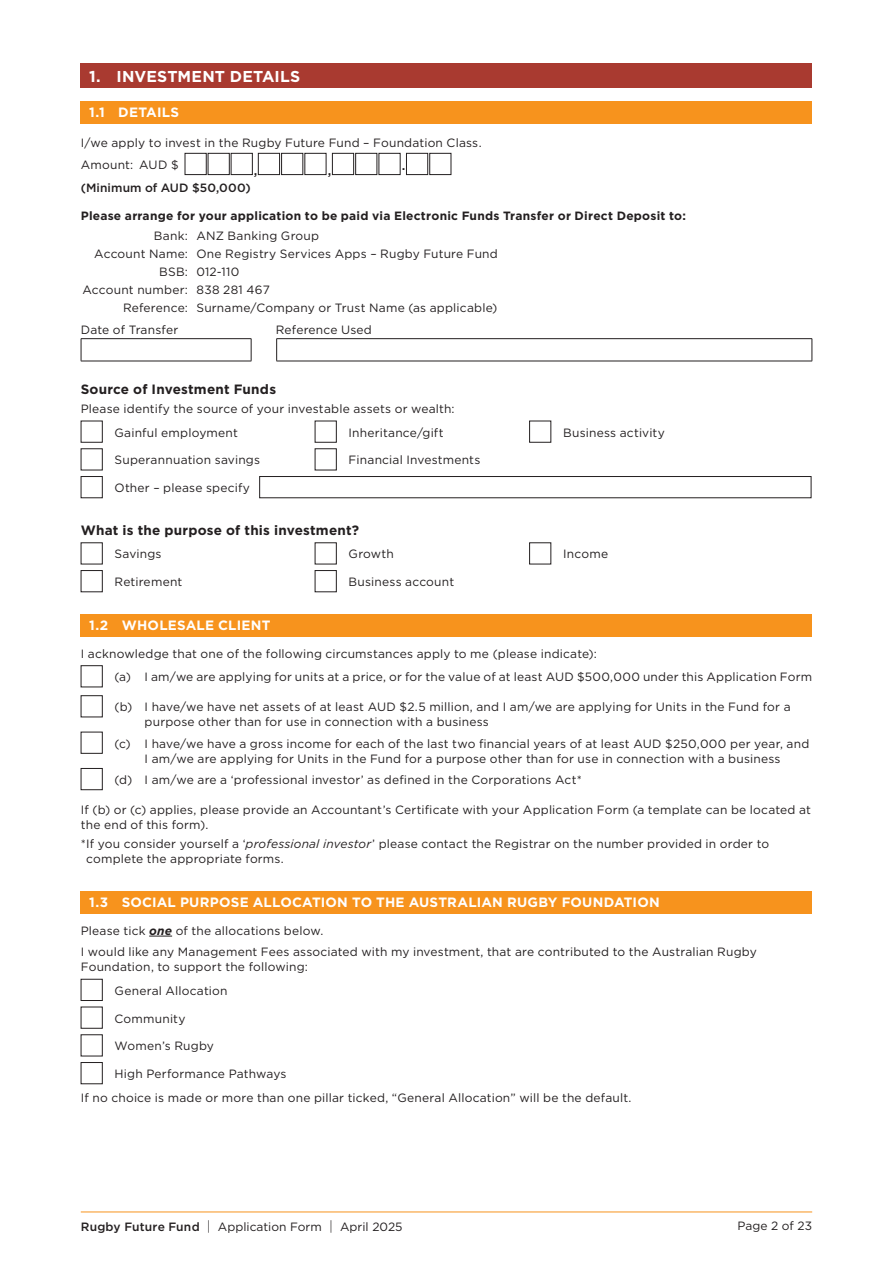
<style>
.page{position:relative;width:893px;height:1263px;background:#fff}
.page>*{position:absolute;margin:0;border:0;box-sizing:border-box;transform-origin:0 0}
.t1{font:700 15.75px "Gotham";letter-spacing:.01em;color:#fff}
.t2{font:700 13.5px "Gotham";letter-spacing:.015em;color:#fff}
.t3{font:700 13.5px "Gotham";letter-spacing:.015em;color:#231f20}
.t4{font:500 13.5px "Gotham";color:#231f20}
.t5{font:12px/23.5px "Gotham";letter-spacing:.015em;color:#231f20}
.t6{font:700 12px "Gotham";letter-spacing:.02em;color:#231f20}
.t7{font:500 12px "Gotham";letter-spacing:.01em;color:#231f20}
.s1{font-style:italic}
.s2{font-weight:700;font-style:italic}
.s3{font-weight:500}
.s4{font-weight:300;font-size:13.5px}
</style>
<div class="page">
<hr style="left:81px;top:1211px;width:731px;height:1px;background:#f7931d">
<svg style="left:149px;top:936px;width:23px;height:1px"></svg>
<div style="left:81px;top:64px;width:731px;height:24px;background:#a93a30"></div>
<div style="left:81px;top:101px;width:731px;height:22px;background:#f7931d"></div>
<div style="left:185px;top:153px;width:22px;height:22px;border:1px solid #231f20"></div>
<div style="left:208px;top:153px;width:22px;height:22px;border:1px solid #231f20"></div>
<div style="left:231px;top:153px;width:22px;height:22px;border:1px solid #231f20"></div>
<div style="left:258px;top:153px;width:22px;height:22px;border:1px solid #231f20"></div>
<div style="left:281px;top:153px;width:22px;height:22px;border:1px solid #231f20"></div>
<div style="left:305px;top:153px;width:21px;height:22px;border:1px solid #231f20"></div>
<div style="left:332px;top:153px;width:22px;height:22px;border:1px solid #231f20"></div>
<div style="left:355px;top:153px;width:22px;height:22px;border:1px solid #231f20"></div>
<div style="left:379px;top:153px;width:21px;height:22px;border:1px solid #231f20"></div>
<div style="left:406px;top:153px;width:22px;height:22px;border:1px solid #231f20"></div>
<div style="left:429px;top:153px;width:22px;height:22px;border:1px solid #231f20"></div>
<hr style="left:81px;top:338px;width:170px;height:1px;background:#231f20">
<svg style="left:81px;top:339px;width:1px;height:22px"></svg>
<svg style="left:251px;top:339px;width:1px;height:22px"></svg>
<hr style="left:276px;top:338px;width:536px;height:1px;background:#231f20">
<svg style="left:276px;top:339px;width:1px;height:22px"></svg>
<svg style="left:812px;top:339px;width:1px;height:22px"></svg>
<hr style="left:81px;top:361px;width:170px;height:1px;background:#231f20">
<hr style="left:276px;top:361px;width:536px;height:1px;background:#231f20">
<div style="left:81px;top:448px;width:22px;height:22px;border:1px solid #231f20"></div>
<div style="left:315px;top:448px;width:22px;height:22px;border:1px solid #231f20"></div>
<div style="left:81px;top:476px;width:22px;height:22px;border:1px solid #231f20"></div>
<div style="left:259px;top:476px;width:552px;height:22px;border:1px solid #231f20"></div>
<div style="left:81px;top:542px;width:22px;height:22px;border:1px solid #231f20"></div>
<div style="left:315px;top:542px;width:22px;height:22px;border:1px solid #231f20"></div>
<div style="left:81px;top:570px;width:22px;height:22px;border:1px solid #231f20"></div>
<div style="left:315px;top:570px;width:22px;height:22px;border:1px solid #231f20"></div>
<div style="left:81px;top:614px;width:731px;height:22px;background:#f7931d"></div>
<div style="left:81px;top:665px;width:22px;height:22px;border:1px solid #231f20"></div>
<div style="left:81px;top:695px;width:22px;height:22px;border:1px solid #231f20"></div>
<div style="left:81px;top:732px;width:22px;height:22px;border:1px solid #231f20"></div>
<div style="left:81px;top:768px;width:22px;height:22px;border:1px solid #231f20"></div>
<div style="left:81px;top:891px;width:731px;height:22px;background:#f7931d"></div>
<div style="left:81px;top:979px;width:22px;height:22px;border:1px solid #231f20"></div>
<div style="left:81px;top:1034px;width:22px;height:22px;border:1px solid #231f20"></div>
<div style="left:81px;top:1062px;width:22px;height:22px;border:1px solid #231f20"></div>
<h1 class="t1" style="left:89px;top:66px;width:213px">1. INVESTMENT DETAILS</h1>
<p class="t2" style="left:89px;top:103px;width:91px">1.1 DETAILS</p>
<p class="t5" style="left:81px;top:131px;width:402px;line-height:22px">I/we apply to invest in the Rugby Future Fund – Foundation Class.<br>Amount: AUD $</p>
<p class="t4" style="left:254px;top:161px;width:5px">,</p>
<p class="t4" style="left:328px;top:161px;width:5px">,</p>
<p class="t4" style="left:402px;top:157px;width:5px">.</p>
<p class="t7" style="left:81px;top:180px;width:171px">(Minimum of AUD $50,000)</p>
<p class="t6" style="left:81px;top:208px;width:607px">Please arrange for your application to be paid via Electronic Funds Transfer or Direct Deposit to:</p>
<p class="t5" style="left:154px;top:224px;width:167px">Bank: ANZ Banking Group</p>
<p class="t5" style="left:94px;top:242px;width:405px">Account Name: One Registry Services Apps – Rugby Future Fund</p>
<p class="t5" style="left:159px;top:260px;width:82px">BSB: 012-110</p>
<p class="t5" style="left:83px;top:278px;width:189px">Account number: 838 281 467</p>
<p class="t5" style="left:123px;top:296px;width:376px">Reference: Surname/Company or Trust Name (as applicable)</p>
<p class="t5" style="left:81px;top:318px;width:99px">Date of Transfer</p>
<p class="t5" style="left:276px;top:318px;width:98px">Reference Used</p>
<p class="t3" style="left:81px;top:380px;width:197px">Source of Investment Funds</p>
<p class="t5" style="left:115px;top:397px;width:342px;text-indent:-34px">Please identify the source of your investable assets or wealth:<br>Gainful employment</p>
<p class="t5" style="left:349px;top:420px;width:97px">Inheritance/gift</p>
<p class="t5" style="left:563px;top:420px;width:103px">Business activity</p>
<p class="t5" style="left:115px;top:448px;width:147px">Superannuation savings</p>
<p class="t5" style="left:349px;top:448px;width:133px">Financial Investments</p>
<p class="t5" style="left:115px;top:476px;width:137px">Other – please specify</p>
<p class="t3" style="left:81px;top:521px;width:280px">What is the purpose of this investment?</p>
<p class="t5" style="left:115px;top:542px;width:49px">Savings</p>
<p class="t5" style="left:349px;top:542px;width:47px">Growth</p>
<p class="t5" style="left:563px;top:542px;width:46px">Income</p>
<p class="t5" style="left:115px;top:570px;width:69px">Retirement</p>
<p class="t5" style="left:349px;top:570px;width:107px">Business account</p>
<p class="t2" style="left:89px;top:616px;width:183px">1.2 WHOLESALE CLIENT</p>
<p class="t5" style="left:115px;top:641px;width:699px;text-indent:-34px">I acknowledge that one of the following circumstances apply to me (please indicate):<br>(a) I am/we are applying for units at a price, or for the value of at least AUD $500,000 under this Application Form</p>
<p class="t5" style="left:145px;top:699px;width:648px;line-height:15px;text-indent:-30px">(b) I have/we have net assets of at least AUD $2.5 million, and I am/we are applying for Units in the Fund for a purpose other than for use in connection with a business</p>
<p class="t5" style="left:115px;top:736px;width:696px;line-height:15px;text-align:center">(c) I have/we have a gross income for each of the last two financial years of at least AUD $250,000 per year, and<br>I am/we are applying for Units in the Fund for a purpose other than for use in connection with a business</p>
<p class="t5" style="left:115px;top:768px;width:469px">(d) I am/we are a ‘professional investor’ as defined in the Corporations Act*</p>
<p class="t5" style="left:81px;top:802px;width:732px;line-height:15px">If (b) or (c) applies, please provide an Accountant’s Certificate with your Application Form (a template can be located at the end of this form).</p>
<p class="t5" style="left:86px;top:836px;width:684px;line-height:15px;text-indent:-5px">*If you consider yourself a ‘<span class="s1">professional investor</span>’ please contact the Registrar on the number provided in order to complete the appropriate forms.</p>
<p class="t2" style="left:89px;top:893px;width:572px">1.3 SOCIAL PURPOSE ALLOCATION TO THE AUSTRALIAN RUGBY FOUNDATION</p>
<p class="t5" style="left:81px;top:920px;width:677px;line-height:21.3px">Please tick <span class="s2">one</span> of the allocations below.<br>I would like any Management Fees associated with my investment, that are contributed to the Australian Rugby</p>
<p class="t5" style="left:115px;top:955px;width:195px;text-indent:-34px">Foundation, to support the following:<br>General Allocation</p>
<p class="t5" style="left:115px;top:1006px;width:73px">Community</p>
<p class="t5" style="left:115px;top:1034px;width:101px">Women’s Rugby</p>
<p class="t5" style="left:81px;top:1062px;width:552px;text-indent:34px">High Performance Pathways<br>If no choice is made or more than one pillar ticked, “General Allocation” will be the default.</p>
<p class="t5" style="left:81px;top:1215px;width:323px"><span class="s3">Rugby Future Fund</span> <span class="s4">|</span> Application Form <span class="s4">|</span> April 2025</p>
<p class="t5" style="left:738px;top:1214px;width:76px">Page 2 of 23</p>
</div>
